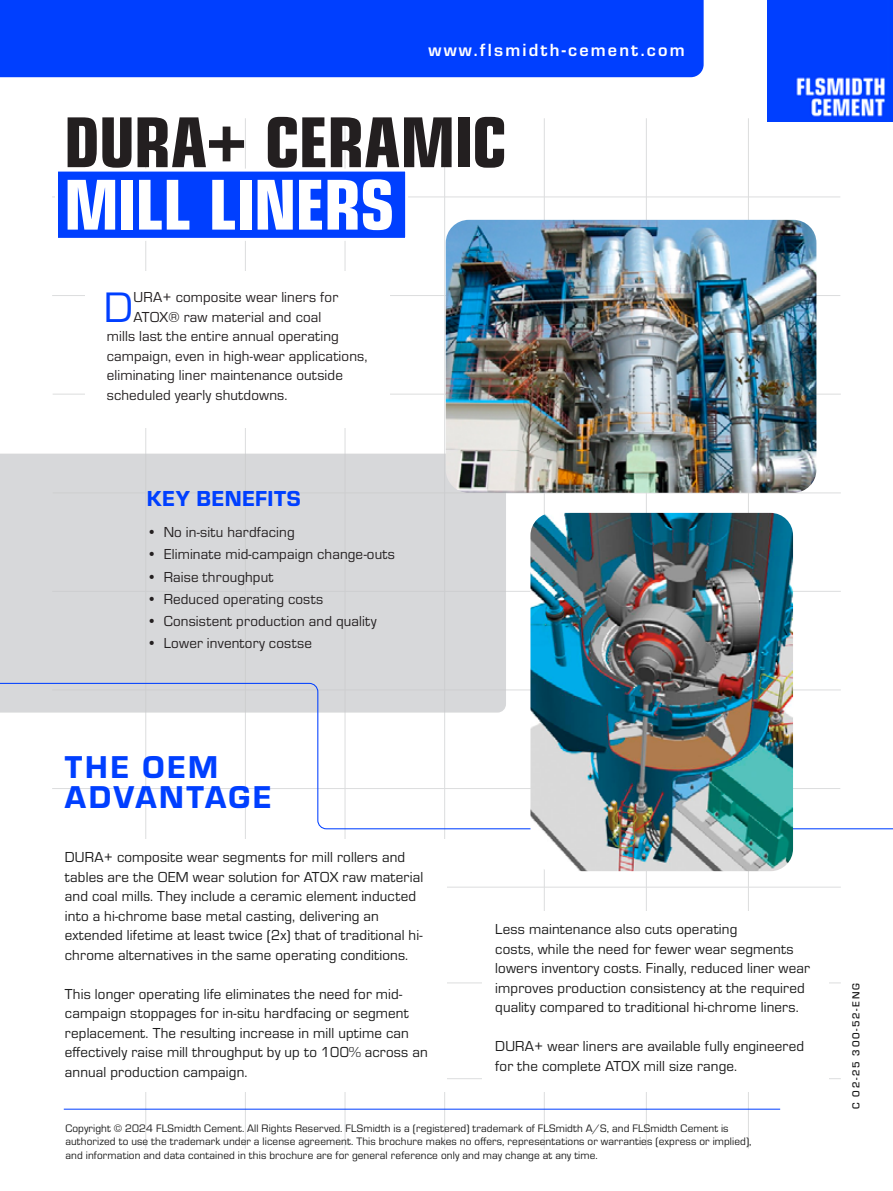
<style>
.page{position:relative;width:893px;height:1191px;background:#fff}
.page>*{position:absolute;margin:0;border:0;box-sizing:border-box;transform-origin:0 0}
.t1{font:74.55px "Eurostile Con Hea";letter-spacing:-.015em;color:#231f20}
.t2{font:74.55px "Eurostile Con Hea";letter-spacing:-.015em;color:#fff}
.t3{font:44.25px "Eurostile";color:#003fff}
.t4{font:32.7px/30.3px "Eurostile Hea";letter-spacing:.08em;color:#003fff}
.t5{font:22.5px "Eurostile Hea";letter-spacing:.02em;color:#003fff}
.t6{font:700 18.3px "Eurostile";letter-spacing:.12em;color:#fff}
.t7{font:15px/19.5px "Eurostile";letter-spacing:.01em;color:#1b1b1b}
.t8{font:15px "Eurostile";letter-spacing:.01em;color:#231f20}
.t9{font:11.25px/13.8px "Eurostile";letter-spacing:.01em;color:#1b1b1b}
.t10{font:500 10.5px "Eurostile";letter-spacing:.16em;color:#141414}
</style>
<div class="page">
<hr style="left:544px;top:118px;width:1px;height:1030px;background:#dcddde">
<hr style="left:52px;top:196px;width:788px;height:1px;background:#dcddde">
<hr style="left:53px;top:394px;width:788px;height:1px;background:#dcddde">
<hr style="left:52px;top:591px;width:789px;height:1px;background:#dcddde">
<hr style="left:52px;top:886px;width:789px;height:1px;background:#dcddde">
<hr style="left:52px;top:982px;width:789px;height:1px;background:#dcddde">
<hr style="left:444px;top:118px;width:1px;height:1030px;background:#dcddde">
<hr style="left:345px;top:118px;width:1px;height:1030px;background:#dcddde">
<hr style="left:245px;top:118px;width:1px;height:1030px;background:#dcddde">
<hr style="left:145px;top:118px;width:1px;height:1030px;background:#dcddde">
<hr style="left:646px;top:118px;width:1px;height:1030px;background:#dcddde">
<hr style="left:748px;top:118px;width:1px;height:1030px;background:#dcddde">
<hr style="left:52px;top:295px;width:788px;height:1px;background:#dcddde">
<hr style="left:53px;top:492px;width:788px;height:1px;background:#dcddde">
<hr style="left:52px;top:1078px;width:789px;height:1px;background:#dcddde">
<div style="left:0;top:0;width:704px;height:77px;background:#003fff"></div>
<img style="left:888px;top:0;width:5px;height:121px">
<img style="left:767px;top:0;width:121px;height:121px">
<div style="left:0;top:453px;width:506px;height:229px;background:#d7d8da"></div>
<svg style="left:0;top:682px;width:893px;height:148px"></svg>
<div style="left:55px;top:169px;width:353px;height:72px;background:#003fff;border:3px solid #fff"></div>
<img style="left:446px;top:220px;width:370px;height:273px">
<div style="left:86px;top:271px;width:304px;height:156px;background:#fff"></div>
<img style="left:530px;top:513px;width:263px;height:358px">
<div style="left:52px;top:839px;width:394px;height:252px;background:#fff"></div>
<div style="left:483px;top:911px;width:346px;height:180px;background:#fff"></div>
<hr style="left:64px;top:1108px;width:716px;height:1px;background:#003fff">
<p class="t6" style="left:428px;top:37px;width:258px">www.flsmidth-cement.com</p>
<h1 class="t1" style="left:64px;top:89px;width:444px">DURA+ CERAMIC</h1>
<h1 class="t2" style="left:64px;top:151px;width:332px">MILL LINERS</h1>
<h2 class="t3" style="left:104px;top:277px;width:31px">D</h2>
<p class="t8" style="left:134px;top:287px;width:206px">URA+ composite wear liners for</p>
<p class="t8" style="left:134px;top:306px;width:189px">ATOX® raw material and coal</p>
<p class="t8" style="left:107px;top:326px;width:234px">mills last the entire annual operating</p>
<p class="t8" style="left:107px;top:345px;width:262px">campaign, even in high-wear applications,</p>
<p class="t8" style="left:107px;top:365px;width:238px">eliminating liner maintenance outside</p>
<p class="t8" style="left:107px;top:384px;width:182px">scheduled yearly shutdowns.</p>
<h3 class="t5" style="left:147px;top:483px;width:155px">KEY BENEFITS</h3>
<p class="t8" style="left:147px;top:522px;width:149px">• No in-situ hardfacing</p>
<p class="t8" style="left:147px;top:544px;width:250px">• Eliminate mid-campaign change-outs</p>
<p class="t8" style="left:147px;top:566px;width:128px">• Raise throughput</p>
<p class="t8" style="left:147px;top:588px;width:178px">• Reduced operating costs</p>
<p class="t8" style="left:147px;top:611px;width:231px">• Consistent production and quality</p>
<p class="t8" style="left:147px;top:633px;width:167px">• Lower inventory costse</p>
<h3 class="t4" style="left:65px;top:750px;width:208px">THE OEM<br>ADVANTAGE</h3>
<p class="t7" style="left:65px;top:846px;width:360px">DURA+ composite wear segments for mill rollers and tables are the OEM wear solution for ATOX raw material and coal mills. They include a ceramic element inducted into a hi-chrome base metal casting, delivering an extended lifetime at least twice (2x) that of traditional hi&shy;chrome alternatives in the same operating conditions.</p>
<p class="t7" style="left:65px;top:983px;width:364px">This longer operating life eliminates the need for mid&shy;campaign stoppages for in-situ hardfacing or segment replacement. The resulting increase in mill uptime can effectively raise mill throughput by up to 100% across an annual production campaign.</p>
<p class="t7" style="left:495px;top:918px;width:316px">Less maintenance also cuts operating<br>costs, while the need for fewer wear segments lowers inventory costs. Finally, reduced liner wear improves production consistency at the required quality compared to traditional hi-chrome liners.</p>
<p class="t7" style="left:495px;top:1035px;width:310px">DURA+ wear liners are available fully engineered for the complete ATOX mill size range.</p>
<p class="t9" style="left:65px;top:1120px;width:688px">Copyright © 2024 FLSmidth Cement. All Rights Reserved. FLSmidth is a (registered) trademark of FLSmidth A/S, and FLSmidth Cement is authorized to use the trademark under a license agreement. This brochure makes no offers, representations or warranties (express or implied), and information and data contained in this brochure are for general reference only and may change at any time.</p>
<p class="t10" style="left:849px;top:1109px;width:127px;rotate:-90deg">C 02-25 300-52-ENG</p>
</div>
